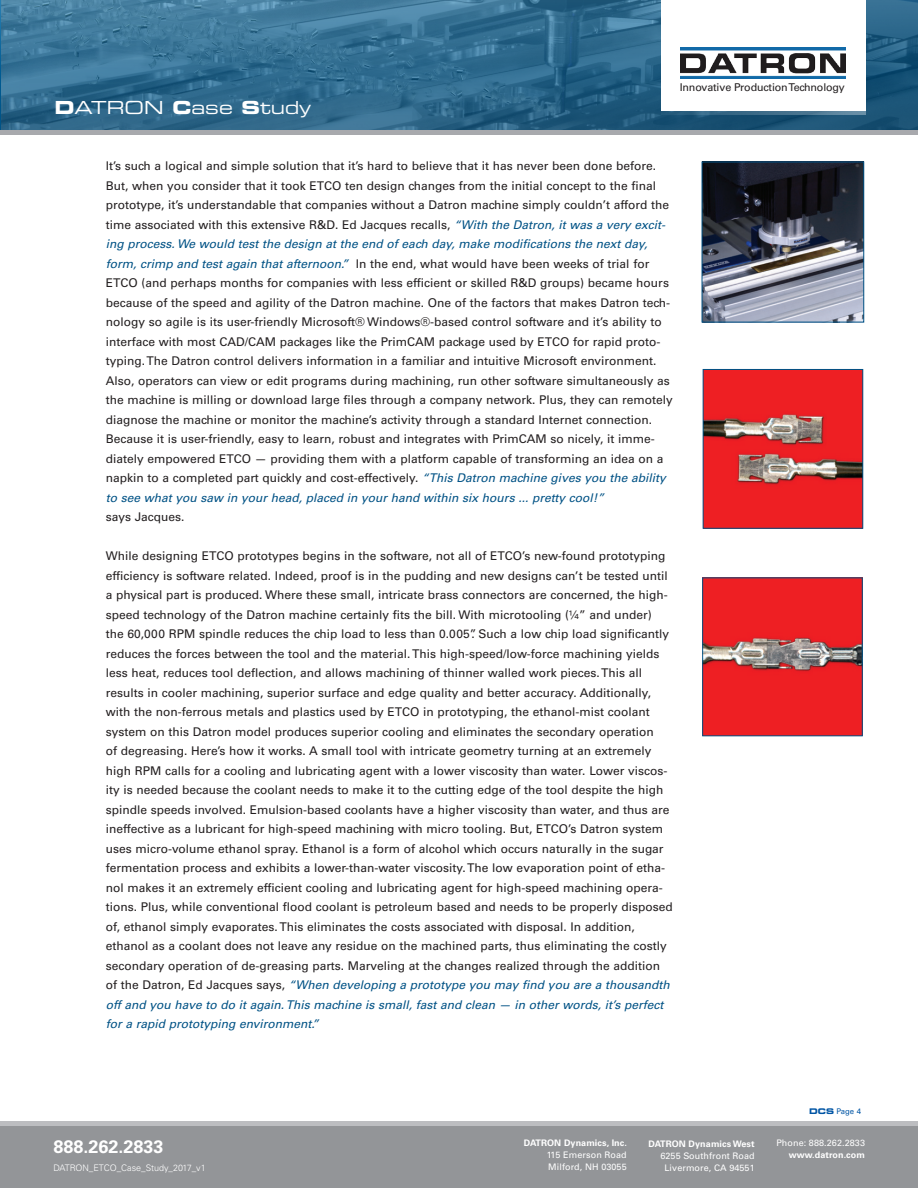
<style>
.page{position:relative;width:918px;height:1188px;background:#fff}
.page>*{position:absolute;margin:0;border:0;box-sizing:border-box;transform-origin:0 0}
.t1{font:18px "Eurostile Extended Two";color:#fff}
.t2{font:700 18px "Univers LT";color:#fff}
.t3{font:12px/19.5px "Univers";color:#231f20}
.t4{font:10.8px "Univers LT";letter-spacing:-.015em;color:#231f20}
.t5{font:9px/12px "Univers LT";letter-spacing:.01em;color:#fff}
.t6{font:700 9px "Univers LT";letter-spacing:.01em;color:#fff}
.t7{font:300 9px "Univers";color:#fff}
.t8{font:7.8px "Univers";color:#0155a5}
.s1{font-family:"Eurostile Bold Extended Two"}
.s2{font-style:italic;color:#005285}
</style>
<div class="page">
<div style="left:0;top:130px;width:918px;height:5px;background:#a8a9ad"></div>
<img style="left:1px;top:0;width:917px;height:130px">
<div style="left:661px;top:0;width:204px;height:110px;background:#fff"></div>
<svg style="left:661px;top:110px;width:204px;height:5px"></svg>
<img style="left:681px;top:48px;width:165px;height:31px">
<div style="left:1px;top:1121px;width:917px;height:67px;background:#939598"></div>
<div style="left:0;top:1121px;width:918px;height:5px;background:#bcbdc0"></div>
<img style="left:704px;top:164px;width:158px;height:156px">
<div style="left:702px;top:162px;width:162px;height:160px;border:1px solid #005285"></div>
<img style="left:704px;top:580px;width:157px;height:154px">
<div style="left:702px;top:578px;width:161px;height:158px;border:1px solid #005285"></div>
<img style="left:705px;top:371px;width:156px;height:156px">
<div style="left:703px;top:369px;width:160px;height:160px;border:1px solid #005285"></div>
<h1 class="t1" style="left:54px;top:96px;width:258px"><span class="s1">D</span>ATRON <span class="s1">C</span>ase <span class="s1">S</span>tudy</h1>
<p class="t4" style="left:680px;top:81px;width:167px">Innovative Production Technology</p>
<p class="t3" style="left:106px;top:156px;width:568px">It’s such a logical and simple solution that it’s hard to believe that it has never been done before.<br>But, when you consider that it took ETCO ten design changes from the initial concept to the final prototype, it’s understandable that companies without a Datron machine simply couldn’t afford the time associated with this extensive R&amp;D. Ed Jacques recalls, <span class="s2">“With the Datron, it was a very excit&shy;ing process. We would test the design at the end of each day, make modifications the next day, form, crimp and test again that afternoon.”</span> In the end, what would have been weeks of trial for ETCO (and perhaps months for companies with less efficient or skilled R&amp;D groups) became hours because of the speed and agility of the Datron machine. One of the factors that makes Datron tech&shy;nology so agile is its user-friendly Microsoft® Windows®-based control software and it’s ability to interface with most CAD/CAM packages like the PrimCAM package used by ETCO for rapid proto&shy;typing. The Datron control delivers information in a familiar and intuitive Microsoft environment.<br>Also, operators can view or edit programs during machining, run other software simultaneously as the machine is milling or download large files through a company network. Plus, they can remotely diagnose the machine or monitor the machine’s activity through a standard Internet connection.<br>Because it is user-friendly, easy to learn, robust and integrates with PrimCAM so nicely, it imme&shy;diately empowered ETCO — providing them with a platform capable of transforming an idea on a napkin to a completed part quickly and cost-effectively. <span class="s2">“This Datron machine gives you the ability to see what you saw in your head, placed in your hand within six hours ... pretty cool!”</span></p>
<p class="t3" style="left:106px;top:507px;width:80px">says Jacques.</p>
<p class="t3" style="left:106px;top:546px;width:569px">While designing ETCO prototypes begins in the software, not all of ETCO’s new-found prototyping efficiency is software related. Indeed, proof is in the pudding and new designs can’t be tested until a physical part is produced. Where these small, intricate brass connectors are concerned, the high&shy;speed technology of the Datron machine certainly fits the bill. With microtooling (¼” and under) the 60,000 RPM spindle reduces the chip load to less than 0.005”. Such a low chip load significantly reduces the forces between the tool and the material. This high-speed/low-force machining yields less heat, reduces tool deflection, and allows machining of thinner walled work pieces. This all results in cooler machining, superior surface and edge quality and better accuracy. Additionally, with the non-ferrous metals and plastics used by ETCO in prototyping, the ethanol-mist coolant system on this Datron model produces superior cooling and eliminates the secondary operation<br>of degreasing. Here’s how it works. A small tool with intricate geometry turning at an extremely high RPM calls for a cooling and lubricating agent with a lower viscosity than water. Lower viscos&shy;ity is needed because the coolant needs to make it to the cutting edge of the tool despite the high spindle speeds involved. Emulsion-based coolants have a higher viscosity than water, and thus are ineffective as a lubricant for high-speed machining with micro tooling. But, ETCO’s Datron system uses micro-volume ethanol spray. Ethanol is a form of alcohol which occurs naturally in the sugar fermentation process and exhibits a lower-than-water viscosity. The low evaporation point of etha&shy;nol makes it an extremely efficient cooling and lubricating agent for high-speed machining opera&shy;tions. Plus, while conventional flood coolant is petroleum based and needs to be properly disposed of, ethanol simply evaporates. This eliminates the costs associated with disposal. In addition, ethanol as a coolant does not leave any residue on the machined parts, thus eliminating the costly secondary operation of de-greasing parts. Marveling at the changes realized through the addition of the Datron, Ed Jacques says, <span class="s2">“When developing a prototype you may find you are a thousandth off and you have to do it again. This machine is small, fast and clean — in other words, it’s perfect for a rapid prototyping environment.”</span></p>
<p class="t8" style="left:809px;top:1106px;width:53px"><span class="s1">DCS</span> Page 4</p>
<h1 class="t2" style="left:53px;top:1136px;width:112px">888.262.2833</h1>
<p class="t7" style="left:53px;top:1163px;width:154px">DATRON_ETCO_Case_Study_2017_v1</p>
<p class="t6" style="left:524px;top:1138px;width:105px">DATRON Dynamics, Inc.</p>
<p class="t5" style="left:547px;top:1149px;width:82px">115 Emerson Road<br>Milford, NH 03055</p>
<p class="t6" style="left:648px;top:1138px;width:108px">DATRON Dynamics West</p>
<p class="t5" style="left:660px;top:1149px;width:96px;text-align:center">6255 Southfront Road<br>Livermore, CA 94551</p>
<p class="t5" style="left:776px;top:1137px;width:90px">Phone: 888.262.2833</p>
<p class="t6" style="left:789px;top:1150px;width:78px">www.datron.com</p>
</div>
